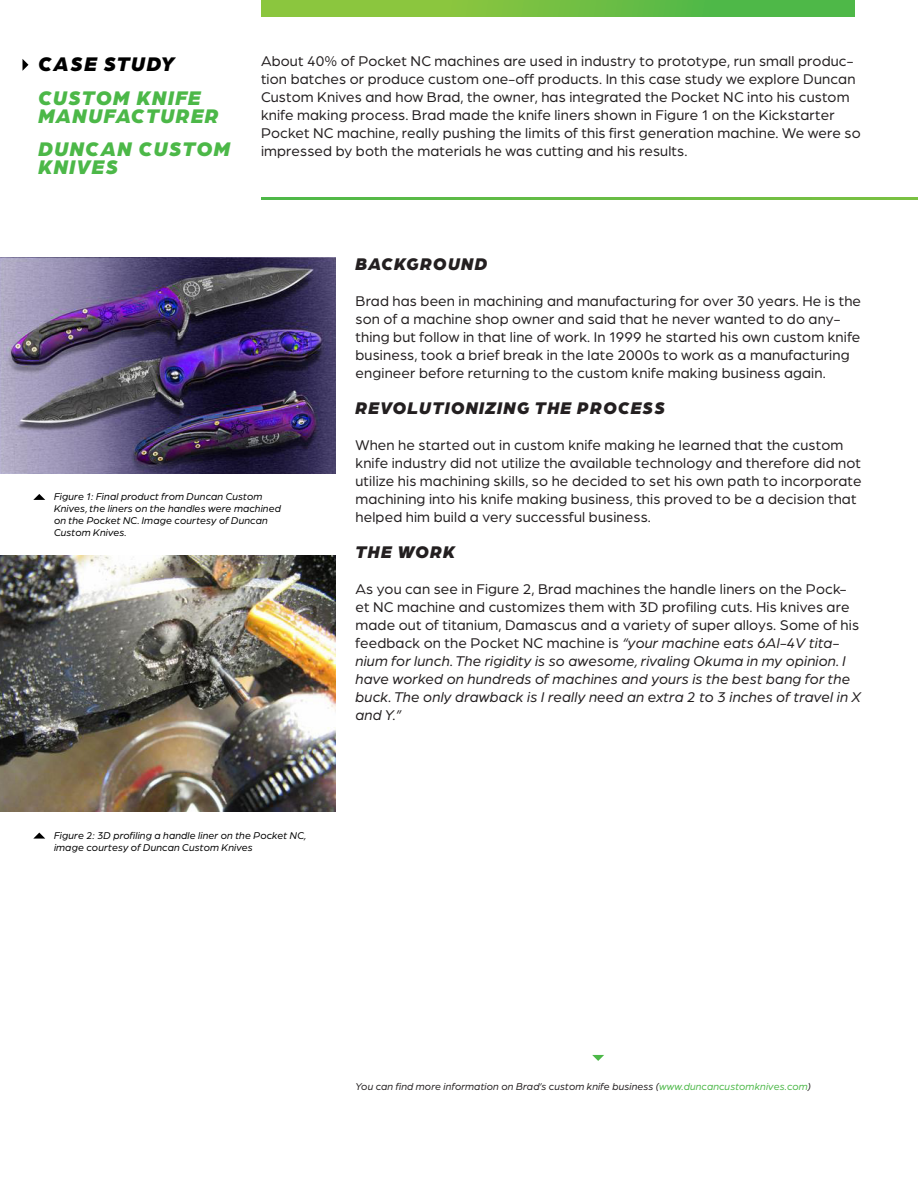
<style>
.page{position:relative;width:918px;height:1188px;background:#fff}
.page>*{position:absolute;margin:0;border:0;box-sizing:border-box;transform-origin:0 0}
.t1{font:italic 900 21px "Arboria";letter-spacing:.05em;color:#4cb848}
.t2{font:italic 900 21px "Arboria";letter-spacing:.05em;color:#000}
.t3{font:italic 900 18px "Arboria";letter-spacing:.05em;color:#231f20}
.t4{font:15px/18px "Arboria";letter-spacing:.01em;color:#231f20}
.t5{font:italic 15px/18px "Arboria";letter-spacing:.01em;color:#231f20}
.t6{font:italic 10.5px/12px "Arboria";letter-spacing:.01em;color:#000}
.t7{font:italic 10.5px "Arboria";letter-spacing:.01em;color:#231f20}
.s1{font-style:normal}
.s2{color:#4cb848}
</style>
<div class="page">
<svg style="left:23px;top:59px;width:5px;height:12px"></svg>
<svg style="left:33px;top:494px;width:12px;height:6px"></svg>
<svg style="left:33px;top:833px;width:12px;height:6px"></svg>
<svg style="left:592px;top:1055px;width:12px;height:6px"></svg>
<svg style="left:261px;top:198px;width:657px;height:1px"></svg>
<div style="left:261px;top:0;width:594px;height:16px;background:linear-gradient(to right,#9ac93c,#46b64a)"></div>
<img style="left:0;top:258px;width:335px;height:216px">
<img style="left:0;top:556px;width:335px;height:256px">
<p class="t2" style="left:38px;top:49px;width:138px">CASE STUDY</p>
<p class="t1" style="left:38px;top:83px;width:164px">CUSTOM KNIFE</p>
<p class="t1" style="left:38px;top:101px;width:182px">MANUFACTURER</p>
<p class="t1" style="left:38px;top:134px;width:194px">DUNCAN CUSTOM</p>
<p class="t1" style="left:38px;top:152px;width:82px">KNIVES</p>
<p class="t4" style="left:261px;top:52px;width:601px">About 40% of Pocket NC machines are used in industry to prototype, run small produc&shy;tion batches or produce custom one-off products. In this case study we explore Duncan Custom Knives and how Brad, the owner, has integrated the Pocket NC into his custom knife making process. Brad made the knife liners shown in Figure 1 on the Kickstarter Pocket NC machine, really pushing the limits of this first generation machine. We were so impressed by both the materials he was cutting and his results.</p>
<p class="t6" style="left:54px;top:490px;width:229px">Figure 1: Final product from Duncan Custom Knives, the liners on the handles were machined on the Pocket NC. Image courtesy of Duncan Custom Knives.</p>
<p class="t6" style="left:54px;top:829px;width:254px">Figure 2: 3D profiling a handle liner on the Pocket NC, image courtesy of Duncan Custom Knives</p>
<p class="t3" style="left:356px;top:251px;width:134px">BACKGROUND</p>
<p class="t4" style="left:356px;top:291px;width:507px">Brad has been in machining and manufacturing for over 30 years. He is the son of a machine shop owner and said that he never wanted to do any&shy;thing but follow in that line of work. In 1999 he started his own custom knife business, took a brief break in the late 2000s to work as a manufacturing engineer before returning to the custom knife making business again.</p>
<p class="t3" style="left:356px;top:395px;width:312px">REVOLUTIONIZING THE PROCESS</p>
<p class="t4" style="left:356px;top:435px;width:508px">When he started out in custom knife making he learned that the custom knife industry did not utilize the available technology and therefore did not utilize his machining skills, so he decided to set his own path to incorporate machining into his knife making business, this proved to be a decision that helped him build a very successful business.</p>
<p class="t3" style="left:356px;top:539px;width:102px">THE WORK</p>
<p class="t5" style="left:356px;top:579px;width:507px"><span class="s1">As you can see in Figure 2, Brad machines the handle liners on the Pock&shy;et NC machine and customizes them with 3D profiling cuts. His knives are made out of titanium, Damascus and a variety of super alloys. Some of his feedback on the Pocket NC machine is</span> “your machine eats 6Al-4V tita&shy;nium for lunch. The rigidity is so awesome, rivaling Okuma in my opinion. I have worked on hundreds of machines and yours is the best bang for the buck. The only drawback is I really need an extra 2 to 3 inches of travel in X and Y.”</p>
<p class="t7" style="left:356px;top:1080px;width:457px">You can find more information on Brad’s custom knife business (<span class="s2">www.duncancustomknives.com</span>)</p>
</div>
